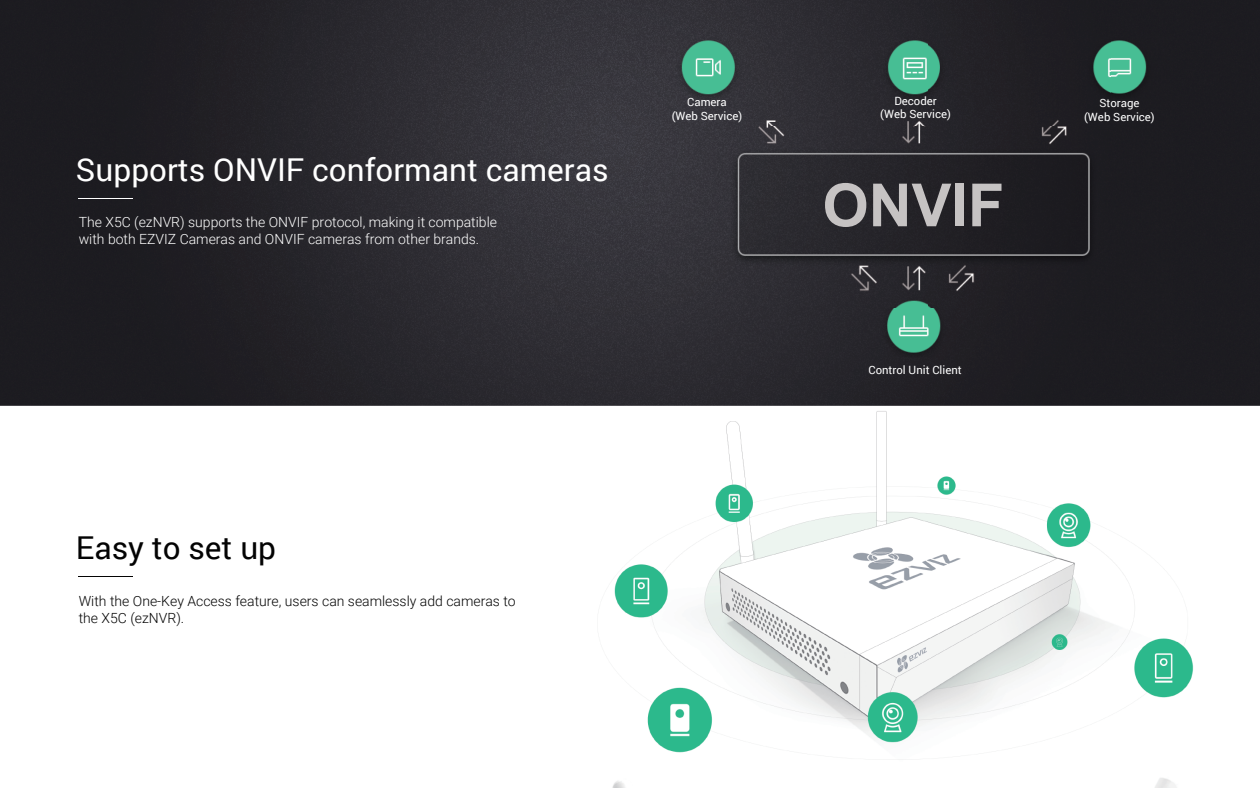
<style>
.page{position:relative;width:1260px;height:788px;background:#fff}
.page>*{position:absolute;margin:0;border:0;box-sizing:border-box;transform-origin:0 0}
.t1{font:700 59.5px "Arial";color:#c6c3c3}
.t2{font:31.5px "Roboto";color:#fff}
.t3{font:31.5px "Roboto";color:#030303}
.t4{font:300 14px/16.8px "Roboto";color:#fff}
.t5{font:300 14px/16.8px "Roboto";color:#030303}
.t6{font:11.38px/13.7px "Roboto";color:#fff;text-align:center}
</style>
<div class="page">
<img style="left:78px;top:411px;width:1116px;height:377px">
<img style="left:0;top:0;width:1260px;height:406px">
<hr style="left:79px;top:198px;width:54px;height:1px;background:#fff">
<hr style="left:79px;top:575px;width:54px;height:1px;background:#050404">
<img style="left:656px;top:36px;width:516px;height:333px">
<h2 class="t2" style="left:76px;top:147px;width:534px">Supports ONVIF conformant cameras</h2>
<p class="t4" style="left:79px;top:213px;width:420px">The X5C (ezNVR) supports the ONVIF protocol, making it compatible with both EZVIZ Cameras and ONVIF cameras from other brands.</p>
<h2 class="t3" style="left:76px;top:525px;width:202px">Easy to set up</h2>
<p class="t5" style="left:79px;top:591px;width:438px">With the One-Key Access feature, users can seamlessly add cameras to the X5C (ezNVR).</p>
<p class="t6" style="left:672px;top:95px;width:72px">Camera<br>(Web Service)</p>
<p class="t6" style="left:880px;top:93px;width:72px">Decoder (Web Service)</p>
<p class="t6" style="left:1084px;top:96px;width:72px">Storage<br>(Web Service)</p>
<h1 class="t1" style="left:822px;top:166px;width:183px">ONVIF</h1>
<p class="t6" style="left:869px;top:363px;width:95px">Control Unit Client</p>
</div>
